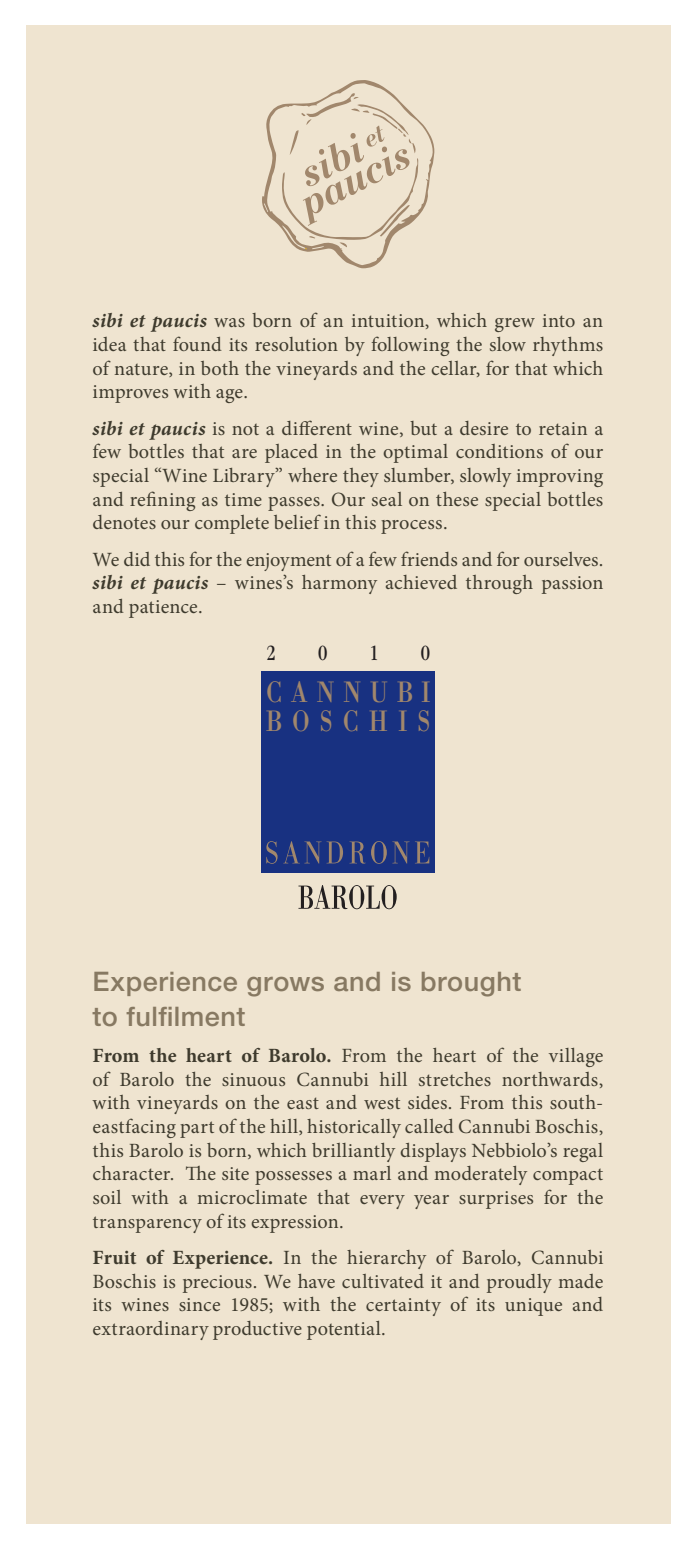
<style>
.page{position:relative;width:696px;height:1550px;background:#fff}
.page>*{position:absolute;margin:0;border:0;box-sizing:border-box;transform-origin:0 0}
.t1{font:30.6px/29.2px "Bodoni Std";letter-spacing:.38em;color:#a1876c;scale:.8 1}
.t2{font:500 27px/35.3px "Helvetica Neue LT";letter-spacing:.02em;color:#877962}
.t3{font:condensed 22.5px "ITC Garamond Std";color:#231f20}
.t4{font:20.25px/23.6px "Minion Pro";letter-spacing:.01em;color:#3e3a2d;text-align:justify}
.s1{font-weight:700;font-style:italic}
.s2{font-weight:700}
</style>
<div class="page">
<div style="left:26px;top:26px;width:644px;height:1498px;background:#efe4d0"></div>
<svg style="left:262px;top:80px;width:172px;height:188px"></svg>
<svg style="left:298px;top:885px;width:98px;height:24px"></svg>
<div style="left:261px;top:671px;width:173px;height:202px;background:#183181"></div>
<svg style="left:266px;top:841px;width:11px;height:23px"></svg>
<svg style="left:284px;top:841px;width:59px;height:22px"></svg>
<svg style="left:349px;top:841px;width:16px;height:23px"></svg>
<svg style="left:371px;top:841px;width:15px;height:23px"></svg>
<svg style="left:392px;top:841px;width:37px;height:22px"></svg>
<p class="t4" style="left:92px;top:309px;width:512px"><span class="s1">sibi et paucis</span> was born of an intuition, which grew into an idea that found its resolution by following the slow rhythms of nature, in both the vineyards and the cellar, for that which improves with age.</p>
<p class="t4" style="left:92px;top:416px;width:512px"><span class="s1">sibi et paucis</span> is not a different wine, but a desire to retain a few bottles that are placed in the optimal conditions of our special “Wine Library” where they slumber, slowly improving and refining as time passes. Our seal on these special bottles denotes our complete belief in this process.</p>
<p class="t4" style="left:92px;top:547px;width:512px">We did this for the enjoyment of a few friends and for ourselves. <span class="s1">sibi et paucis</span> – wines’s harmony achieved through passion and patience.</p>
<p class="t3" style="left:266px;top:640px;width:11px">2</p>
<p class="t3" style="left:318px;top:640px;width:11px">0</p>
<p class="t3" style="left:369px;top:640px;width:11px">1</p>
<p class="t3" style="left:420px;top:640px;width:11px">0</p>
<h1 class="t1" style="left:266px;top:677px;width:207px">CANNUBI<br>BOSCHIS</h1>
<h2 class="t2" style="left:92px;top:963px;width:430px">Experience grows and is brought to fulfilment</h2>
<p class="t4" style="left:92px;top:1044px;width:512px"><span class="s2">From the heart of Barolo.</span> From the heart of the village of Barolo the sinuous Cannubi hill stretches northwards, with vineyards on the east and west sides. From this south&shy;eastfacing part of the hill, historically called Cannubi Boschis, this Barolo is born, which brilliantly displays Nebbiolo’s regal character. The site possesses a marl and moderately compact soil with a microclimate that every year surprises for the transparency of its expression.</p>
<p class="t4" style="left:92px;top:1246px;width:512px"><span class="s2">Fruit of Experience.</span> In the hierarchy of Barolo, Cannubi Boschis is precious. We have cultivated it and proudly made its wines since 1985; with the certainty of its unique and extraordinary productive potential.</p>
</div>
